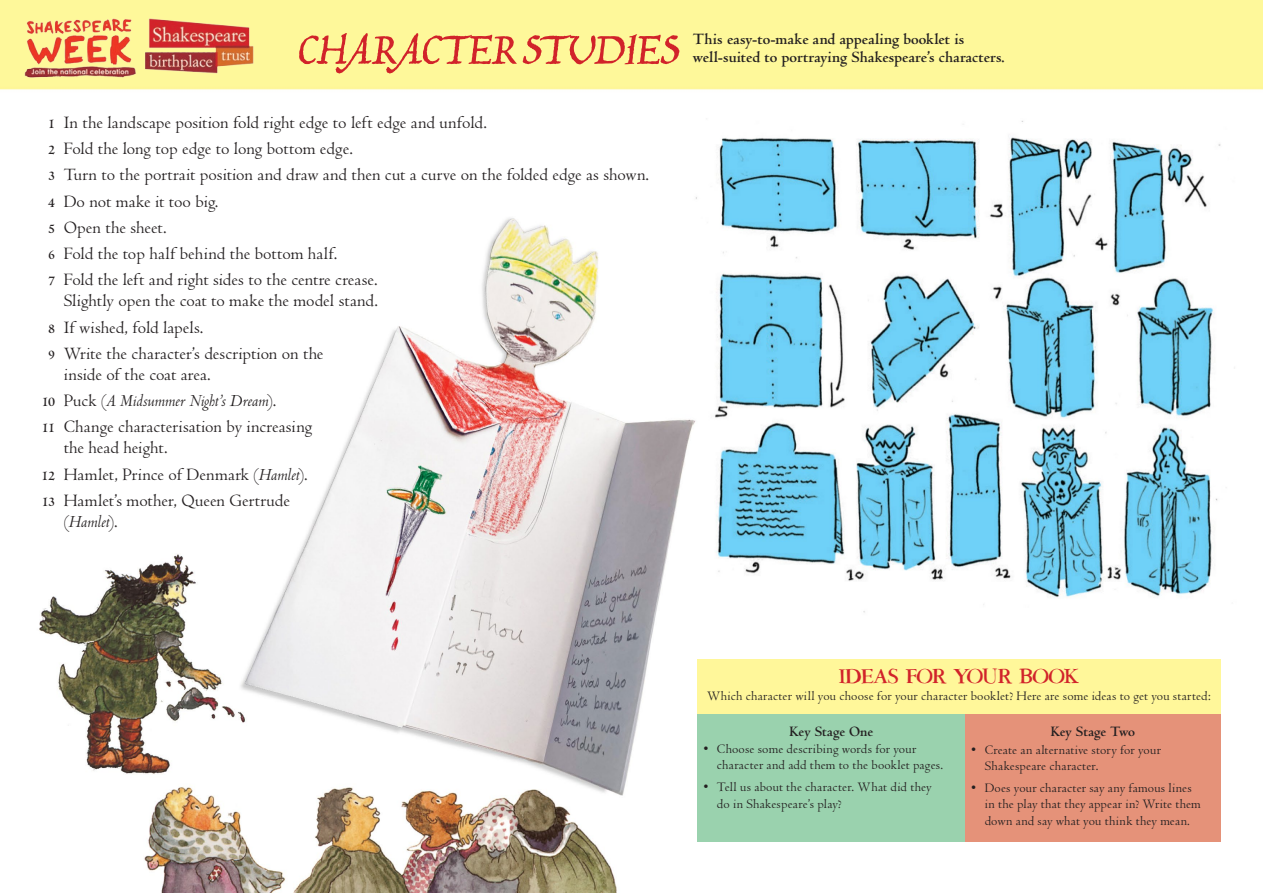
<style>
.page{position:relative;width:1263px;height:893px;background:#fff}
.page>*{position:absolute;margin:0;border:0;box-sizing:border-box;transform-origin:0 0}
.Big_Header{font:79.5px "Ludovico Woodcut";letter-spacing:.005em;color:#d1232a}
.Ideas_Subhead{font:24px "Bob Graham";letter-spacing:-.025em;color:#d1232a}
.Body_Unlisted_List{font:18px/21px "Centaur";color:#231f20}
.Body_Unlisted_List-2{font:italic 18px "Centaur";color:#231f20}
.Intro{font:700 16.5px "Centaur";color:#231f20}
.Box_Sub-head{font:700 15px "Centaur";color:#231f20}
.Box_Text{font:13.5px/16.5px "Centaur";letter-spacing:.015em;color:#231f20}
.s1{font-weight:700;font-size:13.5px}
.s2{font-weight:700;font-style:normal;font-size:13.5px}
.s3{font-style:normal}
.s4{font-style:italic}
</style>
<div class="page">
<img style="left:0;top:0;width:1263px;height:893px">
<img style="left:14px;top:11px;width:248px;height:74px">
<div style="left:697px;top:659px;width:523px;height:55px;background:#fff79a"></div>
<div style="left:697px;top:714px;width:268px;height:128px;background:#9ad2ae"></div>
<div style="left:965px;top:714px;width:255px;height:128px;background:#e59279"></div>
<p class="Big_Header" style="left:298px;top:-10px;width:384px">CHARACTERSTUDIES</p>
<p class="Intro" style="left:693px;top:30px;width:273px">This easy-to-make and appealing booklet is</p>
<p class="Intro" style="left:693px;top:48px;width:313px">well-suited to portraying Shakespeare’s characters.</p>
<p class="Body_Unlisted_List" style="left:48px;top:112px;width:440px"><span class="s1">1</span> In the landscape position fold right edge to left edge and unfold.</p>
<p class="Body_Unlisted_List" style="left:48px;top:138px;width:306px"><span class="s1">2</span> Fold the long top edge to long bottom edge.</p>
<p class="Body_Unlisted_List" style="left:48px;top:165px;width:602px"><span class="s1">3</span> Turn to the portrait position and draw and then cut a curve on the folded edge as shown.</p>
<p class="Body_Unlisted_List" style="left:48px;top:191px;width:172px"><span class="s1">4</span> Do not make it too big.</p>
<p class="Body_Unlisted_List" style="left:48px;top:217px;width:120px"><span class="s1">5</span> Open the sheet.</p>
<p class="Body_Unlisted_List" style="left:48px;top:243px;width:291px"><span class="s1">6</span> Fold the top half behind the bottom half.</p>
<p class="Body_Unlisted_List" style="left:48px;top:270px;width:331px;text-align:right"><span class="s1">7</span> Fold the left and right sides to the centre crease.<br>Slightly open the coat to make the model stand.</p>
<p class="Body_Unlisted_List" style="left:48px;top:317px;width:157px"><span class="s1">8</span> If wished, fold lapels.</p>
<p class="Body_Unlisted_List" style="left:64px;top:343px;width:261px;text-indent:-16px"><span class="s1">9</span> Write the character’s description on the inside of the coat area.</p>
<p class="Body_Unlisted_List-2" style="left:42px;top:391px;width:236px"><span class="s2">10</span> <span class="s3">Puck (</span>A Midsummer Night’s Dream<span class="s3">).</span></p>
<p class="Body_Unlisted_List" style="left:64px;top:417px;width:250px;text-indent:-22px"><span class="s1">11</span> Change characterisation by increasing the head height.</p>
<p class="Body_Unlisted_List" style="left:41px;top:464px;width:268px"><span class="s1">12</span> Hamlet, Prince of Denmark (<span class="s4">Hamlet</span>).</p>
<p class="Body_Unlisted_List" style="left:64px;top:490px;width:228px;text-indent:-22px"><span class="s1">13</span> Hamlet’s mother, Queen Gertrude (<span class="s4">Hamlet</span>).</p>
<p class="Ideas_Subhead" style="left:839px;top:661px;width:241px">IDEAS FOR YOUR BOOK</p>
<p class="Box_Text" style="left:707px;top:688px;width:505px">Which character will you choose for your character booklet? Here are some ideas to get you started:</p>
<p class="Box_Sub-head" style="left:789px;top:723px;width:85px">Key Stage One</p>
<p class="Box_Text" style="left:717px;top:741px;width:228px;text-indent:-14px">• Choose some describing words for your character and add them to the booklet pages.</p>
<p class="Box_Text" style="left:717px;top:779px;width:216px;text-indent:-14px">• Tell us about the character. What did they do in Shakespeare’s play?</p>
<p class="Box_Sub-head" style="left:1051px;top:724px;width:86px">Key Stage Two</p>
<p class="Box_Text" style="left:985px;top:741px;width:178px;text-indent:-14px">• Create an alternative story for your<br>Shakespeare character.</p>
<p class="Box_Text" style="left:985px;top:780px;width:218px;text-indent:-14px">• Does your character say any famous lines in the play that they appear in? Write them down and say what you think they mean.</p>
</div>
